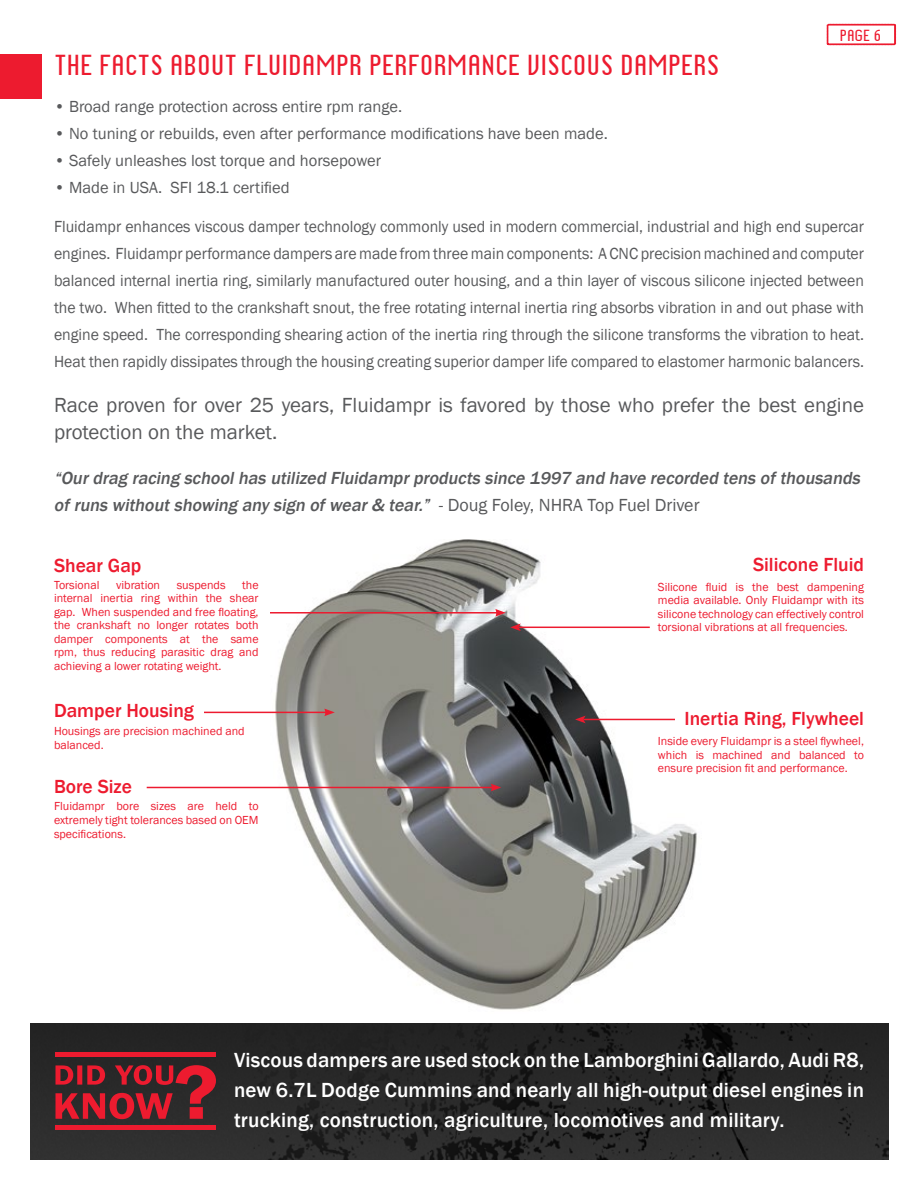
<style>
.page{position:relative;width:918px;height:1188px;background:#fff}
.page>*{position:absolute;margin:0;border:0;box-sizing:border-box;transform-origin:0 0}
.t1{font:27px "Chica Mono";color:#ed1b2f}
.t2{font:500 21px/30px "Franklin Gothic";letter-spacing:.01em;color:#fff;text-align:justify}
.t3{font:21px/27px "Franklin Gothic";color:#58595b}
.t4{font:500 19.5px "Franklin Gothic";color:#ed1b2f}
.t5{font:italic 500 18px/27px "Franklin Gothic";color:#58595b}
.t6{font:16.5px/27px "Franklin Gothic";color:#58595b;text-align:justify;scale:.96 1}
.t7{font:16.5px "Franklin Gothic";color:#58595b}
.t8{font:15px "Chica Mono";color:#ed1b2f}
.t9{font:12px/13.5px "Franklin Gothic";color:#ed1b2f;text-align:justify}
.s1{font-weight:400;font-style:normal}
</style>
<div class="page">
<img style="left:31px;top:1023px;width:858px;height:136px">
<div style="left:0;top:54px;width:41px;height:44px;background:#ed1b2f"></div>
<img style="left:270px;top:539px;width:427px;height:471px">
<hr style="left:270px;top:612px;width:228px;height:2px;background:#ed1b2f">
<svg style="left:495px;top:609px;width:11px;height:8px"></svg>
<hr style="left:518px;top:627px;width:132px;height:1px;background:#ed1b2f">
<svg style="left:510px;top:623px;width:11px;height:8px"></svg>
<hr style="left:583px;top:719px;width:92px;height:1px;background:#ed1b2f">
<svg style="left:575px;top:716px;width:11px;height:7px"></svg>
<hr style="left:204px;top:712px;width:123px;height:1px;background:#ed1b2f">
<svg style="left:324px;top:709px;width:11px;height:7px"></svg>
<hr style="left:147px;top:787px;width:346px;height:1px;background:#ed1b2f">
<svg style="left:491px;top:784px;width:10px;height:7px"></svg>
<svg style="left:56px;top:1065px;width:160px;height:54px;background:#7d232b"></svg>
<hr style="left:56px;top:1052px;width:160px;height:4px;background:#ed1b2f">
<hr style="left:56px;top:1126px;width:160px;height:4px;background:#ed1b2f">
<svg style="left:827px;top:24px;width:69px;height:21px"></svg>
<h1 class="t1" style="left:54px;top:48px;width:667px">THE FACTS ABOUT FLUIDAMPR PERFORMANCE VISCOUS DAMPERS</h1>
<p class="t8" style="left:840px;top:26px;width:43px">PAGE 6</p>
<p class="t7" style="left:54px;top:97px;width:350px">• Broad range protection across entire rpm range.</p>
<p class="t7" style="left:54px;top:124px;width:555px">• No tuning or rebuilds, even after performance modifications have been made.</p>
<p class="t7" style="left:54px;top:151px;width:329px">• Safely unleashes lost torque and horsepower</p>
<p class="t7" style="left:54px;top:178px;width:237px">• Made in USA. SFI 18.1 certified</p>
<p class="t6" style="left:54px;top:214px;width:845px">Fluidampr enhances viscous damper technology commonly used in modern commercial, industrial and high end supercar engines. Fluidampr performance dampers are made from three main components: A CNC precision machined and computer balanced internal inertia ring, similarly manufactured outer housing, and a thin layer of viscous silicone injected between the two. When fitted to the crankshaft snout, the free rotating internal inertia ring absorbs vibration in and out phase with engine speed. The corresponding shearing action of the inertia ring through the silicone transforms the vibration to heat.<br>Heat then rapidly dissipates through the housing creating superior damper life compared to elastomer harmonic balancers.</p>
<p class="t3" style="left:54px;top:392px;width:812px">Race proven for over 25 years, Fluidampr is favored by those who prefer the best engine protection on the market.</p>
<p class="t5" style="left:54px;top:465px;width:812px">“Ourdrag racing schoolhas utilized Fluidamprproducts since 1997 and have recorded tens ofthousands ofruns withoutshowing any sign ofwear&amp; tear.” <span class="s1">- D o u g Fo l ey, N H R A To p F u e l D r i ve r</span></p>
<p class="t4" style="left:54px;top:553px;width:89px">Shear Gap</p>
<p class="t9" style="left:54px;top:578px;width:206px;text-indent:188px">the internal inertia ring within the shear gap. When suspended and free floating, the crankshaft no longer rotates both damper components at the same rpm, thus reducing parasitic drag and achieving a lower rotating weight.</p>
<p class="t9" style="left:54px;top:578px;width:47px">Torsional</p>
<p class="t9" style="left:116px;top:578px;width:46px">vibration</p>
<p class="t9" style="left:177px;top:578px;width:50px">suspends</p>
<p class="t4" style="left:54px;top:699px;width:142px">Damper Housing</p>
<p class="t9" style="left:54px;top:725px;width:192px">Housings are precision machined and balanced.</p>
<p class="t4" style="left:54px;top:774px;width:79px">Bore Size</p>
<p class="t9" style="left:54px;top:800px;width:206px">Fluidampr bore sizes are held to extremely tight tolerances based on OEM specifications.</p>
<p class="t4" style="left:753px;top:552px;width:113px">Silicone Fluid</p>
<p class="t9" style="left:658px;top:580px;width:208px">Silicone fluid is the best dampening media available. Only Fluidampr with its silicone technology can effectively control torsional vibrations at all frequencies.</p>
<p class="t4" style="left:684px;top:707px;width:181px">Inertia Ring, Flywheel</p>
<p class="t9" style="left:658px;top:735px;width:208px">Inside every Fluidampr is a steel flywheel, which is machined and balanced to ensure precision fit and performance.</p>
<p class="t2" style="left:234px;top:1045px;width:632px">Viscous dampers are used stock on the Lamborghini Gallardo, Audi R8, new 6.7L Dodge Cummins and nearly all high-output diesel engines in trucking, construction, agriculture, locomotives and military.</p>
</div>
